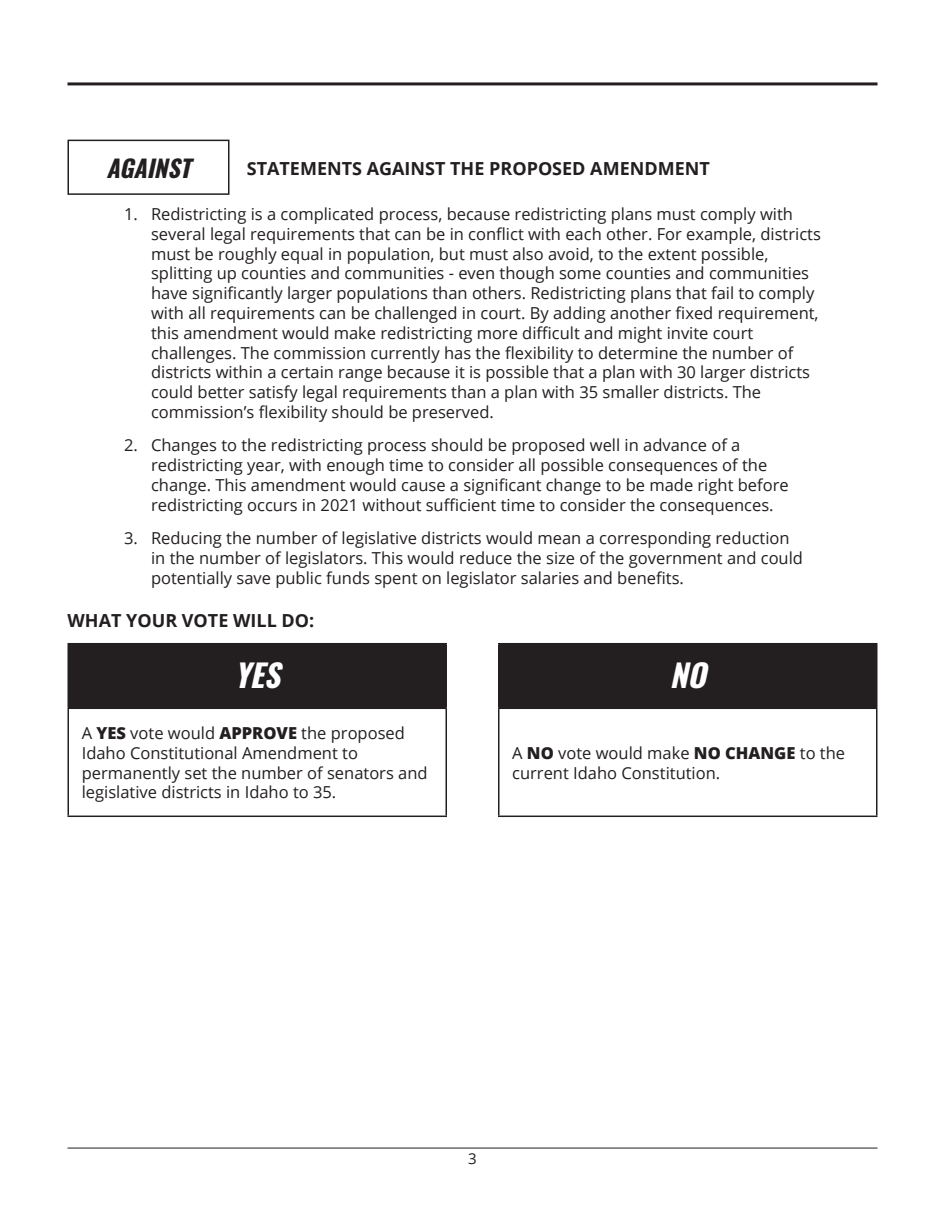
<style>
.page{position:relative;width:945px;height:1215px;background:#fff}
.page>*{position:absolute;margin:0;border:0;box-sizing:border-box;transform-origin:0 0}
.Table_-_VOTE_-_Headi{font:italic 700 31.5px "Oswald";color:#fff}
.Table_-_VOTE_-_Headi-2{font:italic 700 24px "Oswald";color:#231f20}
.Chapter_Subtitles{font:700 18px "Open Sans";color:#231f20}
.Body_Text{font:16.5px/19.8px "Open Sans";color:#231f20}
.t1{font:15px "Open Sans";color:#231f20}
.s1{font-weight:800}
</style>
<div class="page">
<hr style="left:68px;top:1148px;width:810px;height:1px;background:#231f20">
<div style="left:68px;top:644px;width:378px;height:64px;background:#231f20"></div>
<hr style="left:68px;top:643px;width:379px;height:1px;background:#231f20">
<hr style="left:446px;top:644px;width:1px;height:64px;background:#231f20">
<hr style="left:68px;top:708px;width:379px;height:1px;background:#231f20">
<hr style="left:68px;top:709px;width:1px;height:107px;background:#231f20">
<hr style="left:446px;top:709px;width:1px;height:107px;background:#231f20">
<hr style="left:68px;top:816px;width:379px;height:1px;background:#231f20">
<div style="left:68px;top:140px;width:162px;height:55px;border:2px solid #231f20"></div>
<div style="left:499px;top:644px;width:378px;height:64px;background:#231f20"></div>
<hr style="left:498px;top:643px;width:380px;height:1px;background:#231f20">
<hr style="left:498px;top:644px;width:2px;height:64px;background:#231f20">
<hr style="left:876px;top:644px;width:2px;height:64px;background:#231f20">
<hr style="left:498px;top:708px;width:380px;height:1px;background:#231f20">
<hr style="left:498px;top:709px;width:2px;height:107px;background:#231f20">
<hr style="left:876px;top:709px;width:2px;height:107px;background:#231f20">
<hr style="left:498px;top:816px;width:380px;height:1px;background:#231f20">
<hr style="left:68px;top:82px;width:810px;height:3px;background:#231f20">
<p class="Table_-_VOTE_-_Headi-2" style="left:107px;top:156px;width:94px">AGAINST</p>
<p class="Chapter_Subtitles" style="left:247px;top:155px;width:465px">STATEMENTS AGAINST THE PROPOSED AMENDMENT</p>
<p class="Body_Text" style="left:151px;top:204px;width:671px;text-indent:-27px">1. Redistricting is a complicated process, because redistricting plans must comply with several legal requirements that can be in conflict with each other. For example, districts must be roughly equal in population, but must also avoid, to the extent possible, splitting up counties and communities - even though some counties and communities have significantly larger populations than others. Redistricting plans that fail to comply with all requirements can be challenged in court. By adding another fixed requirement, this amendment would make redistricting more difficult and might invite court challenges. The commission currently has the flexibility to determine the number of districts within a certain range because it is possible that a plan with 30 larger districts could better satisfy legal requirements than a plan with 35 smaller districts. The commission’s flexibility should be preserved.</p>
<p class="Body_Text" style="left:151px;top:435px;width:639px;text-indent:-27px">2. Changes to the redistricting process should be proposed well in advance of a redistricting year, with enough time to consider all possible consequences of the change. This amendment would cause a significant change to be made right before redistricting occurs in 2021 without sufficient time to consider the consequences.</p>
<p class="Body_Text" style="left:151px;top:528px;width:653px;text-indent:-27px">3. Reducing the number of legislative districts would mean a corresponding reduction in the number of legislators. This would reduce the size of the government and could potentially save public funds spent on legislator salaries and benefits.</p>
<p class="Chapter_Subtitles" style="left:68px;top:608px;width:248px">WHAT YOUR VOTE WILL DO:</p>
<p class="Table_-_VOTE_-_Headi" style="left:234px;top:659px;width:59px">YES</p>
<p class="Body_Text" style="left:82px;top:723px;width:347px">A <span class="s1">YES</span> vote would <span class="s1">APPROVE</span> the proposed Idaho Constitutional Amendment to permanently set the number of senators and legislative districts in Idaho to 35.</p>
<p class="Table_-_VOTE_-_Headi" style="left:670px;top:659px;width:49px">NO</p>
<p class="Body_Text" style="left:512px;top:742px;width:334px">A <span class="s1">NO</span> vote would make <span class="s1">NO CHANGE</span> to the current Idaho Constitution.</p>
<p class="t1" style="left:468px;top:1148px;width:10px">3</p>
</div>
